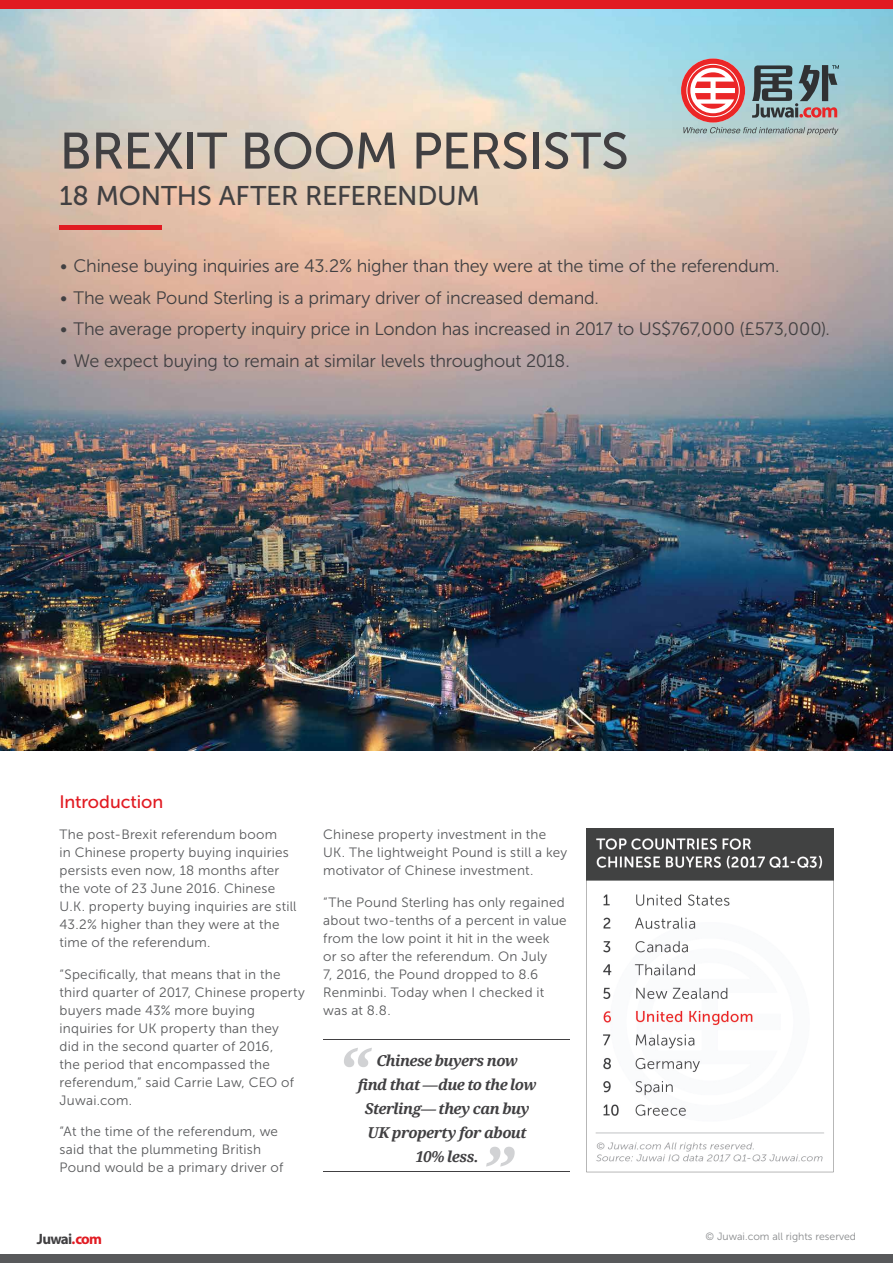
<style>
.page{position:relative;width:893px;height:1263px;background:#fff}
.page>*{position:absolute;margin:0;border:0;box-sizing:border-box;transform-origin:0 0}
.t1{font:51px "Museo Sans 500";letter-spacing:-.015em;color:#414042}
.t2{font:27px "Museo Sans 500";letter-spacing:-.01em;color:#414042}
.t3{font:18px "Museo Sans 300";letter-spacing:-.01em;color:#414042}
.t4{font:18px "Museo Sans 500";letter-spacing:-.005em;color:#e11b22}
.t5{font:italic 700 15px/24px "Noto Serif";letter-spacing:-.035em;color:#414042;text-align:center}
.t6{font:700 15px "Myriad Pro";letter-spacing:-.05em;color:#414042}
.t7{font:13.5px/18px "Museo Sans 300";letter-spacing:.015em;color:#58595b}
.t8{font:10.5px "Museo Sans 300";color:#888a8c}
.s1{color:#e11b22}
</style>
<div class="page">
<div style="left:0;top:0;width:893px;height:9px;background:#e11b22"></div>
<div style="left:0;top:1255px;width:893px;height:8px;background:#58595b"></div>
<img style="left:0;top:9px;width:893px;height:741px">
<hr style="left:60px;top:225px;width:102px;height:4px;background:#e11b22">
<svg style="left:681px;top:59px;width:158px;height:76px;background:#a8979b"></svg>
<svg style="left:586px;top:829px;width:248px;height:343px"></svg>
<svg style="left:344px;top:1048px;width:28px;height:19px"></svg>
<svg style="left:486px;top:1147px;width:29px;height:19px"></svg>
<hr style="left:323px;top:1040px;width:247px;height:1px;background:#414042">
<hr style="left:323px;top:1171px;width:247px;height:1px;background:#414042">
<h1 class="t1" style="left:60px;top:123px;width:571px">BREXIT BOOM PERSISTS</h1>
<h2 class="t2" style="left:60px;top:180px;width:422px">18 MONTHS AFTER REFERENDUM</h2>
<h3 class="t3" style="left:60px;top:256px;width:721px">• Chinese buying inquiries are 43.2% higher than they were at the time of the referendum.</h3>
<h3 class="t3" style="left:60px;top:288px;width:541px">• The weak Pound Sterling is a primary driver of increased demand.</h3>
<h3 class="t3" style="left:60px;top:319px;width:771px">• The average property inquiry price in London has increased in 2017 to US$767,000 (£573,000).</h3>
<h3 class="t3" style="left:60px;top:351px;width:511px">• We expect buying to remain at similar levels throughout 2018.</h3>
<h3 class="t4" style="left:60px;top:791px;width:105px">Introduction</h3>
<p class="t7" style="left:60px;top:826px;width:238px">The post-Brexit referendum boom<br>in Chinese property buying inquiries persists even now, 18 months after the vote of 23 June 2016. Chinese U.K. property buying inquiries are still 43.2% higher than they were at the time of the referendum.</p>
<p class="t7" style="left:60px;top:965px;width:247px">“Specifically, that means that in the third quarter of 2017, Chinese property buyers made 43% more buying inquiries for UK property than they<br>did in the second quarter of 2016,<br>the period that encompassed the referendum,” said Carrie Law, CEO of<br>Juwai.com.</p>
<p class="t7" style="left:60px;top:1122px;width:225px">“At the time of the referendum, we said that the plummeting British<br>Pound would be a primary driver of</p>
<p class="t7" style="left:323px;top:825px;width:246px">Chinese property investment in the<br>UK. The lightweight Pound is still a key motivator of Chinese investment.</p>
<p class="t7" style="left:323px;top:893px;width:245px">“The Pound Sterling has only regained about two-tenths of a percent in value from the low point it hit in the week<br>or so after the referendum. On July<br>7, 2016, the Pound dropped to 8.6<br>Renminbi. Today when I checked it was at 8.8.</p>
<p class="t5" style="left:358px;top:1048px;width:180px">Chinese buyers now<br>find that —due to the low<br>Sterling— they can buy<br>UK property for about<br>10% less.</p>
<p class="t6" style="left:37px;top:1229px;width:67px">Juwai<span class="s1">.com</span></p>
<p class="t8" style="left:705px;top:1230px;width:152px">© Juwai.com all rights reserved</p>
</div>
